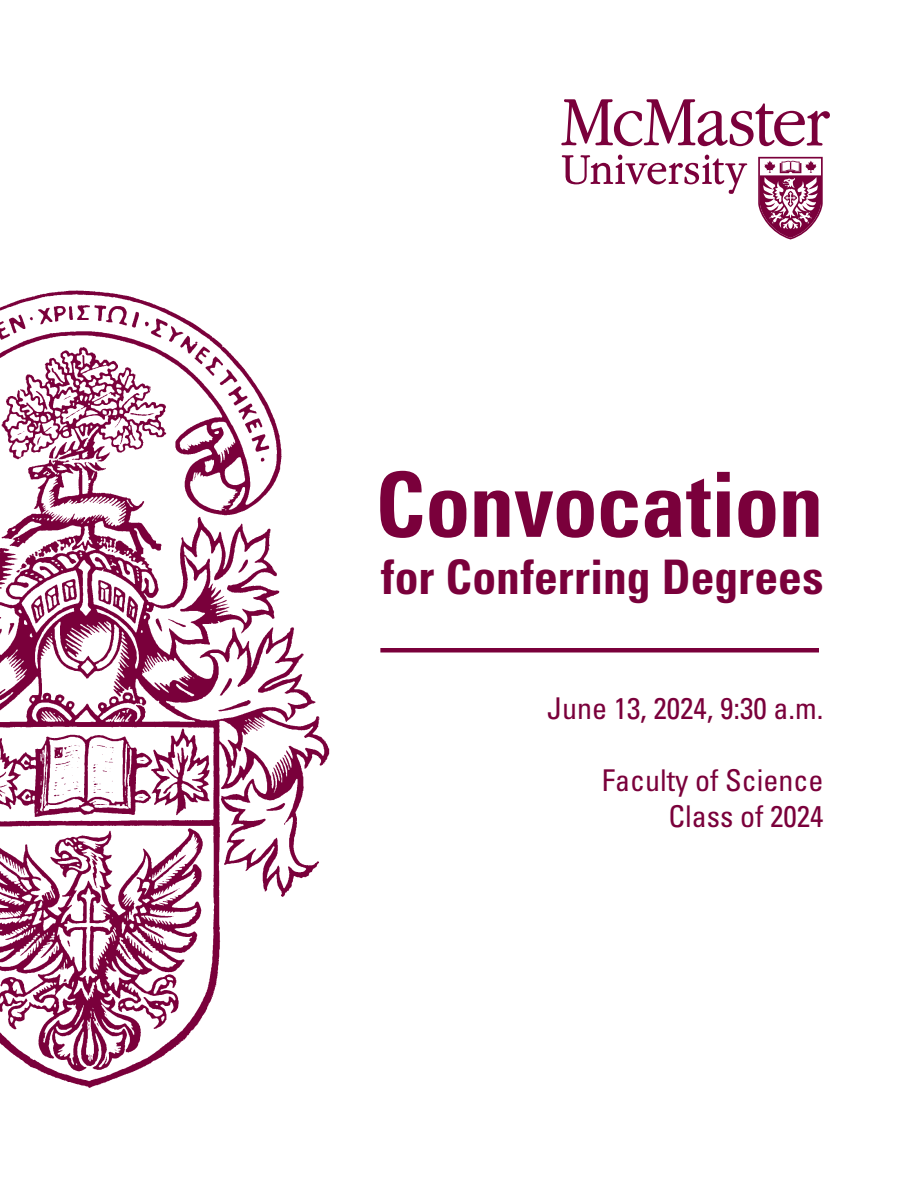
<style>
.page{position:relative;width:918px;height:1188px;background:#fff}
.page>*{position:absolute;margin:0;border:0;box-sizing:border-box;transform-origin:0 0}
.t1{font:700 condensed 90px "Univers LT Std";letter-spacing:-.01em;color:#7a003b}
.t2{font:700 condensed 47.7px "Univers LT Std";color:#7a003b}
.t3{font:condensed 30px/36px "Univers LT Std";color:#7a003b;text-align:right}
</style>
<div class="page">
<img style="left:0;top:290px;width:330px;height:798px">
<hr style="left:380px;top:648px;width:439px;height:4px;background:#7a003b">
<svg style="left:561px;top:99px;width:269px;height:47px"></svg>
<svg style="left:562px;top:155px;width:185px;height:39px"></svg>
<svg style="left:758px;top:157px;width:65px;height:82px"></svg>
<h1 class="t1" style="left:375px;top:450px;width:450px">Convocation</h1>
<h2 class="t2" style="left:381px;top:548px;width:444px">for Conferring Degrees</h2>
<p class="t3" style="left:547px;top:690px;width:278px">June 13, 2024, 9:30 a.m.</p>
<p class="t3" style="left:602px;top:762px;width:223px">Faculty of Science<br>Class of 2024</p>
</div>
